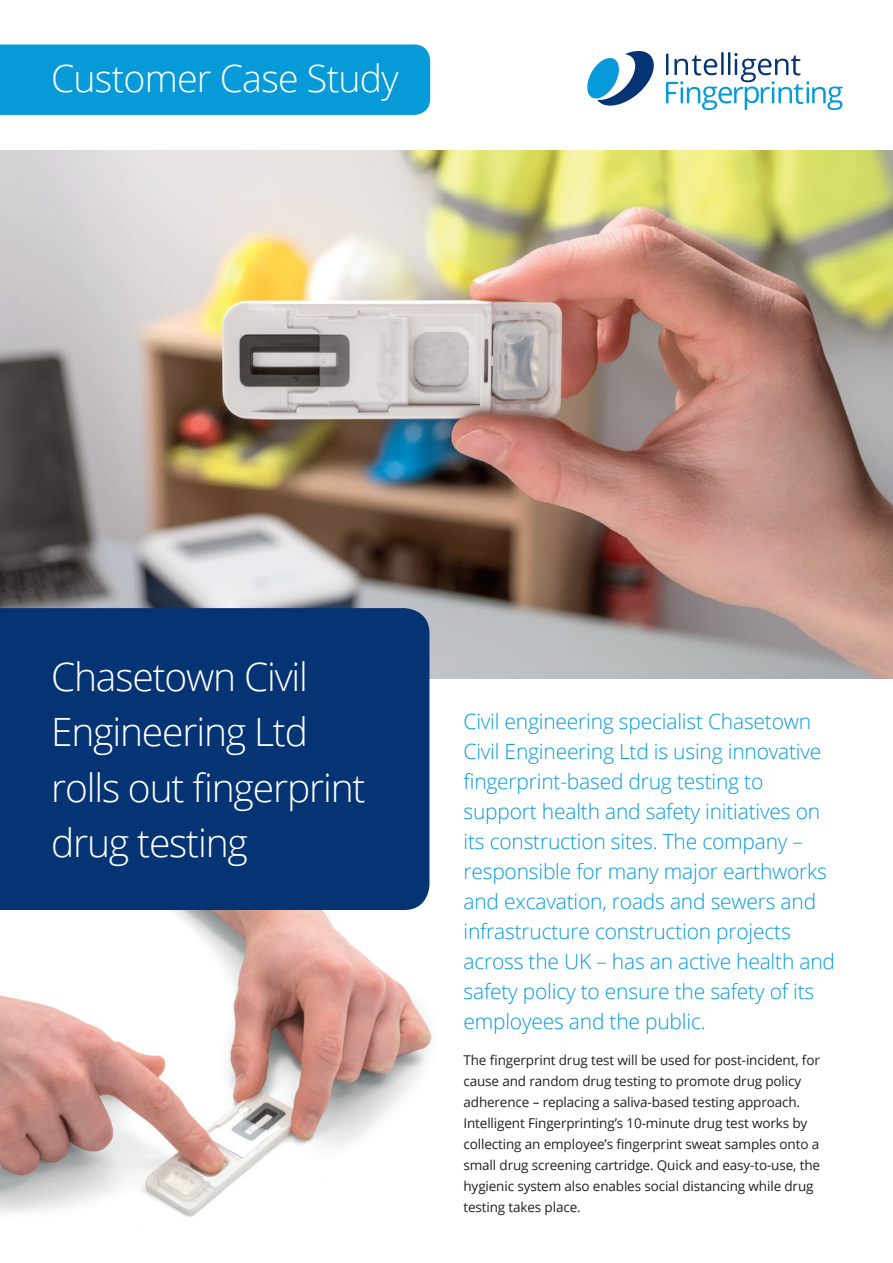
<style>
.page{position:relative;width:893px;height:1263px;background:#fff}
.page>*{position:absolute;margin:0;border:0;box-sizing:border-box;transform-origin:0 0}
.t1{font:300 39px/55.5px "Open Sans";letter-spacing:-.03em;color:#fff}
.t2{font:300 37.5px "Open Sans";letter-spacing:-.02em;color:#fff}
.t3{font:300 21px/30px "Open Sans";letter-spacing:-.01em;color:#069ad9}
.t4{font:13.5px/21px "Open Sans";letter-spacing:-.01em;color:#231f20}
</style>
<div class="page">
<img style="left:0;top:151px;width:893px;height:527px">
<svg style="left:587px;top:51px;width:67px;height:55px"></svg>
<hr style="left:721px;top:52px;width:3px;height:23px;background:#053474">
<hr style="left:728px;top:52px;width:2px;height:23px;background:#053474">
<svg style="left:666px;top:53px;width:177px;height:57px"></svg>
<div style="left:0;top:45px;width:430px;height:70px;background:#069ad9"></div>
<div style="left:0;top:608px;width:429px;height:302px;background:#053474"></div>
<img style="left:0;top:910px;width:433px;height:307px">
<h2 class="t2" style="left:51px;top:52px;width:349px">Customer Case Study</h2>
<h1 class="t1" style="left:51px;top:648px;width:316px">Chasetown Civil<br>Engineering Ltd rolls out fingerprint drug testing</h1>
<p class="t3" style="left:463px;top:706px;width:373px">Civil engineering specialist Chasetown Civil Engineering Ltd is using innovative fingerprint-based drug testing to support health and safety initiatives on its construction sites. The company – responsible for many major earthworks and excavation, roads and sewers and infrastructure construction projects across the UK – has an active health and safety policy to ensure the safety of its employees and the public.</p>
<p class="t4" style="left:463px;top:1049px;width:358px">The fingerprint drug test will be used for post-incident, for cause and random drug testing to promote drug policy adherence – replacing a saliva-based testing approach.<br>Intelligent Fingerprinting’s 10-minute drug test works by collecting an employee’s fingerprint sweat samples onto a small drug screening cartridge. Quick and easy-to-use, the hygienic system also enables social distancing while drug testing takes place.</p>
</div>
